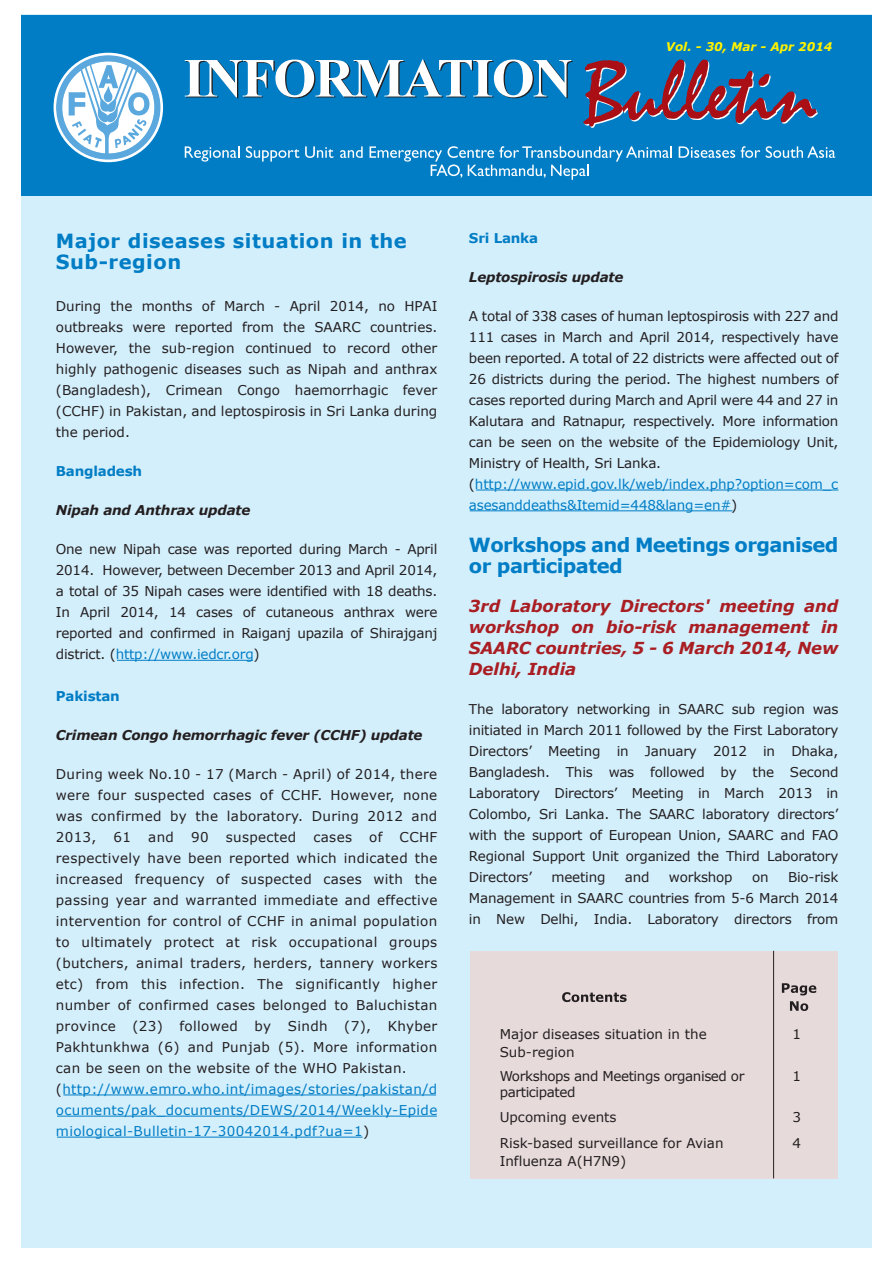
<style>
.page{position:relative;width:893px;height:1263px;background:#fff}
.page>*{position:absolute;margin:0;border:0;box-sizing:border-box;transform-origin:0 0}
.t1{font:700 19.5px/21px "Verdana";letter-spacing:-.03em;color:#007dc5}
.t2{font:700 19.5px/21px "Verdana";letter-spacing:.025em;color:#007dc5}
.t3{font:italic 700 16.5px/21px "Verdana";letter-spacing:-.005em;color:#a91e23;text-align:justify}
.t4{font:13.5px/21px "Verdana";color:#231f20;text-align:justify}
.t5{font:13.5px/21px "Verdana";letter-spacing:.025em;color:#231f20}
.t6{font:italic 700 13.5px "Verdana";letter-spacing:-.015em;color:#231f20}
.t7{font:13.5px/23.7px "Verdana";letter-spacing:-.03em;color:#231f20}
.t8{font:700 13.5px "Verdana";letter-spacing:-.015em;color:#007dc5}
.t9{font:italic 700 12px "Verdana";color:#fff200}
.s1{color:#007dc5}
</style>
<div class="page">
<div style="left:21px;top:15px;width:851px;height:1233px;background:#d4effc"></div>
<div style="left:471px;top:951px;width:367px;height:227px;background:#e7dadb"></div>
<svg style="left:562px;top:992px;width:65px;height:10px"></svg>
<svg style="left:790px;top:1001px;width:18px;height:10px"></svg>
<svg style="left:782px;top:983px;width:34px;height:12px"></svg>
<hr style="left:773px;top:951px;width:1px;height:227px;background:#231f20">
<div style="left:21px;top:15px;width:851px;height:180px;background:#007dc5"></div>
<svg style="left:56px;top:55px;width:104px;height:105px;background:#98c9e8"></svg>
<svg style="left:185px;top:59px;width:387px;height:39px"></svg>
<svg style="left:583px;top:60px;width:235px;height:68px"></svg>
<svg style="left:185px;top:146px;width:54px;height:16px"></svg>
<svg style="left:246px;top:146px;width:53px;height:16px"></svg>
<svg style="left:305px;top:146px;width:28px;height:12px"></svg>
<svg style="left:340px;top:146px;width:23px;height:12px"></svg>
<svg style="left:369px;top:146px;width:303px;height:34px"></svg>
<svg style="left:679px;top:146px;width:56px;height:12px"></svg>
<svg style="left:741px;top:146px;width:19px;height:12px"></svg>
<svg style="left:766px;top:146px;width:69px;height:12px"></svg>
<hr style="left:117px;top:660px;width:136px;height:1px;background:#007dc5">
<hr style="left:57px;top:1116px;width:380px;height:1px;background:#007dc5">
<hr style="left:63px;top:1095px;width:373px;height:1px;background:#007dc5">
<hr style="left:57px;top:1137px;width:306px;height:1px;background:#007dc5">
<hr style="left:476px;top:490px;width:362px;height:1px;background:#007dc5">
<hr style="left:470px;top:510px;width:262px;height:1px;background:#007dc5">
<p class="t9" style="left:666px;top:38px;width:168px">Vol. - 30, Mar - Apr 2014</p>
<h1 class="t2" style="left:56px;top:230px;width:352px">Major diseases situation in the<br>Sub-region</h1>
<p class="t4" style="left:56px;top:295px;width:383px">During the months of March - April 2014, no HPAI outbreaks were reported from the SAARC countries.<br>However, the sub-region continued to record other highly pathogenic diseases such as Nipah and anthrax (Bangladesh), Crimean Congo haemorrhagic fever (CCHF) in Pakistan, and leptospirosis in Sri Lanka during the period.</p>
<p class="t8" style="left:56px;top:461px;width:88px">Bangladesh</p>
<p class="t6" style="left:56px;top:500px;width:196px">Nipah and Anthrax update</p>
<p class="t4" style="left:56px;top:538px;width:383px">One new Nipah case was reported during March - April 2014. However, between December 2013 and April 2014, a total of 35 Nipah cases were identified with 18 deaths.<br>In April 2014, 14 cases of cutaneous anthrax were reported and confirmed in Raiganj upazila of Shirajganj district. (<span class="s1">http://www.iedcr.org</span>)</p>
<p class="t8" style="left:56px;top:686px;width:65px">Pakistan</p>
<p class="t6" style="left:56px;top:725px;width:368px">Crimean Congo hemorrhagic fever (CCHF) update</p>
<p class="t4" style="left:56px;top:763px;width:383px">During week No.10 - 17 (March - April) of 2014, there were four suspected cases of CCHF. However, none was confirmed by the laboratory. During 2012 and 2013,</p>
<p class="t4" style="left:114px;top:826px;width:19px">61</p>
<p class="t4" style="left:148px;top:826px;width:27px">and</p>
<p class="t4" style="left:191px;top:826px;width:19px">90</p>
<p class="t5" style="left:226px;top:826px;width:72px">suspected</p>
<p class="t4" style="left:313px;top:826px;width:40px">cases</p>
<p class="t4" style="left:369px;top:826px;width:15px">of</p>
<p class="t5" style="left:56px;top:826px;width:383px;text-indent:344px">CCHF respectively have been reported which indicated the increased frequency of suspected cases with the passing year and warranted immediate and effective intervention for control of CCHF in animal population to ultimately protect at risk occupational groups (butchers, animal traders, herders, tannery workers etc) from this infection. The significantly higher number of confirmed cases belonged to Baluchistan province (23) followed by Sindh (7), Khyber Pakhtunkhwa (6) and Punjab (5). More information can be seen on the website of the WHO Pakistan. (<span class="s1">http://www.emro.who.int/images/stories/pakistan/d ocuments/pak_documents/DEWS/2014/Weekly-Epide miological-Bulletin-17-30042014.pdf?ua=1</span>)</p>
<p class="t8" style="left:469px;top:228px;width:71px">Sri Lanka</p>
<p class="t6" style="left:469px;top:267px;width:156px">Leptospirosis update</p>
<p class="t4" style="left:469px;top:305px;width:371px;text-align:left">A total of 338 cases of human leptospirosis with 227 and 111 cases in March and April 2014, respectively have been reported. A total of 22 districts were affected out of 26 districts during the period. The highest numbers of cases reported during March and April were 44 and 27 in Kalutara and Ratnapur, respectively. More information can be seen on the website of the Epidemiology Unit, Ministry of Health, Sri Lanka. (<span class="s1">http://www.epid.gov.lk/web/index.php?option=com_c asesanddeaths&amp;Itemid=448&amp;lang=en#</span>)</p>
<h1 class="t1" style="left:469px;top:534px;width:371px">Workshops and Meetings organised or participated</h1>
<p class="t3" style="left:469px;top:595px;width:371px">3rd Laboratory Directors' meeting and workshop on bio-risk management in SAARC countries, 5 - 6 March 2014, New Delhi, India</p>
<p class="t4" style="left:469px;top:698px;width:371px">The laboratory networking in SAARC sub region was initiated in March 2011 followed by the First Laboratory Directors’ Meeting in January 2012 in Dhaka, Bangladesh. This was followed by the Second Laboratory Directors’ Meeting in March 2013 in Colombo, Sri Lanka. The SAARC laboratory directors’ with the support of European Union, SAARC and FAO Regional Support Unit organized the Third Laboratory Directors’</p>
<p class="t4" style="left:469px;top:866px;width:371px;text-indent:319px">Bio-risk Management in SAARC countries from 5-6 March 2014 in New Delhi, India. Laboratory directors from</p>
<p class="t4" style="left:551px;top:866px;width:55px">meeting</p>
<p class="t4" style="left:625px;top:866px;width:26px">and</p>
<p class="t4" style="left:669px;top:866px;width:65px">workshop</p>
<p class="t4" style="left:752px;top:866px;width:18px">on</p>
<p class="t4" style="left:500px;top:1023px;width:209px">Major diseases situation in the</p>
<p class="t4" style="left:792px;top:1023px;width:10px">1</p>
<p class="t7" style="left:500px;top:1040px;width:246px">Sub-region<br>Workshops and Meetings organised or</p>
<p class="t4" style="left:792px;top:1065px;width:10px">1</p>
<p class="t4" style="left:500px;top:1079px;width:118px;line-height:25.5px">participated<br>Upcoming events</p>
<p class="t4" style="left:792px;top:1107px;width:10px">3</p>
<p class="t4" style="left:500px;top:1132px;width:225px">Risk-based surveillance for Avian</p>
<p class="t4" style="left:792px;top:1132px;width:10px">4</p>
<p class="t4" style="left:500px;top:1150px;width:128px">Influenza A(H7N9)</p>
</div>
